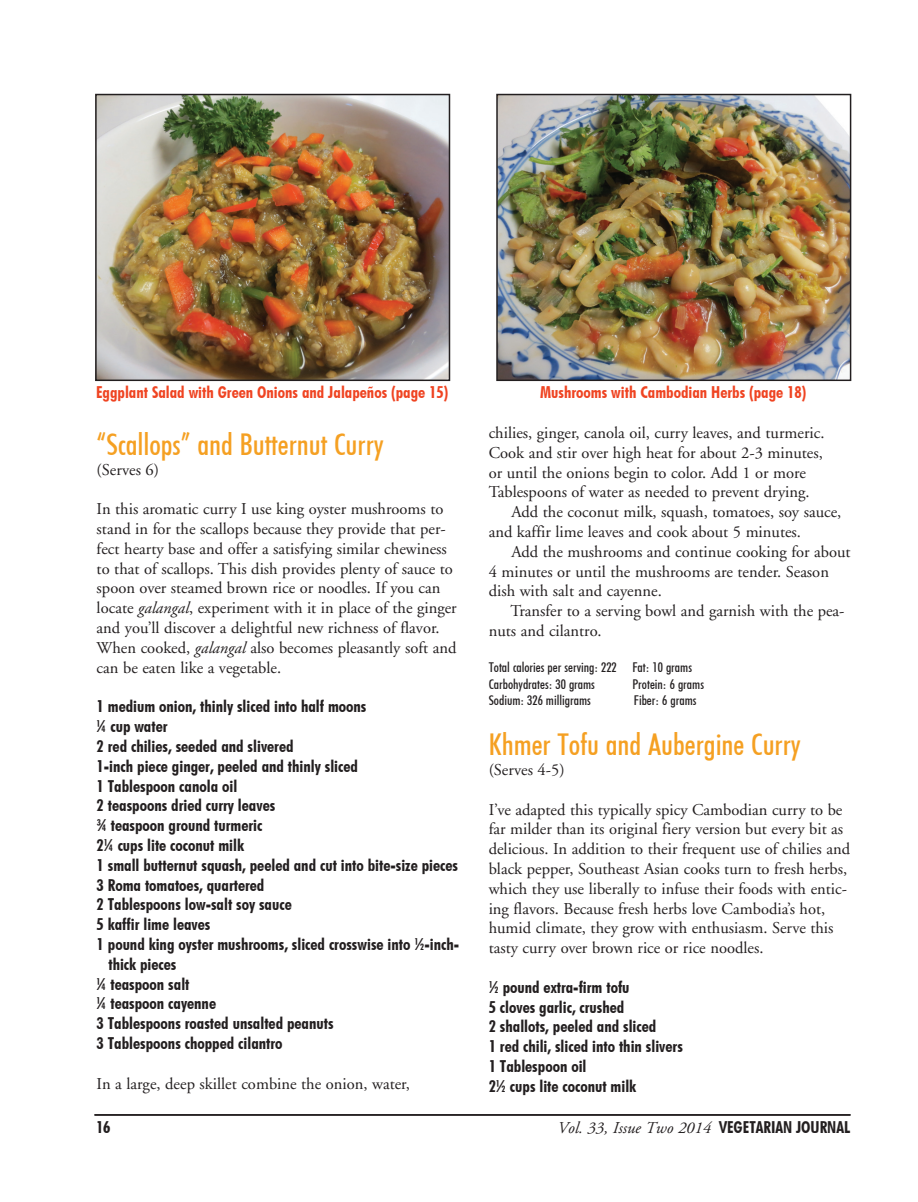
<style>
.page{position:relative;width:918px;height:1202px;background:#fff}
.page>*{position:absolute;margin:0;border:0;box-sizing:border-box;transform-origin:0 0}
.t1{font:30px "Futuri Condensed Regular SWFTE";color:#f5a022}
.t2{font:16.5px/19.8px "Adobe Garamond";color:#231f20}
.t3{font:16.5px/19.8px "Futuri Condensed Bold SWFTE";color:#231f20}
.t4{font:16.5px "Futuri Condensed Bold SWFTE";color:#ef4422}
.t5{font:italic 16.5px "Adobe Garamond";color:#231f20}
.t6{font:13.5px/16.5px "Futuri Condensed Regular SWFTE";color:#231f20}
.s1{font-style:italic}
.s2{font-family:"Futuri Condensed Bold SWFTE";font-style:normal}
</style>
<div class="page">
<hr style="left:94px;top:1114px;width:756px;height:1px;background:#231f20">
<img style="left:98px;top:97px;width:349px;height:281px">
<div style="left:95px;top:94px;width:355px;height:287px;border:2px solid #231f20"></div>
<img style="left:499px;top:97px;width:349px;height:281px">
<div style="left:496px;top:94px;width:355px;height:287px;border:2px solid #231f20"></div>
<p class="t4" style="left:96px;top:381px;width:354px">Eggplant Salad with Green Onions and Jalapeños (page 15)</p>
<p class="t4" style="left:540px;top:381px;width:268px">Mushrooms with Cambodian Herbs (page 18)</p>
<h1 class="t1" style="left:97px;top:426px;width:288px">“Scallops” and Butternut Curry</h1>
<p class="t2" style="left:97px;top:460px;width:64px">(Serves 6)</p>
<p class="t2" style="left:97px;top:499px;width:362px">In this aromatic curry I use king oyster mushrooms to stand in for the scallops because they provide that per&shy;fect hearty base and offer a satisfying similar chewiness to that of scallops. This dish provides plenty of sauce to spoon over steamed brown rice or noodles. If you can locate <span class="s1">galangal</span>, experiment with it in place of the ginger and you’ll discover a delightful new richness of flavor.<br>When cooked, <span class="s1">galangal</span> also becomes pleasantly soft and can be eaten like a vegetable.</p>
<p class="t3" style="left:97px;top:696px;width:271px">1 medium onion, thinly sliced into half moons</p>
<p class="t3" style="left:97px;top:715px;width:72px">¼ cup water</p>
<p class="t3" style="left:97px;top:735px;width:198px">2 red chilies, seeded and slivered</p>
<p class="t3" style="left:97px;top:755px;width:263px">1-inch piece ginger, peeled and thinly sliced</p>
<p class="t3" style="left:97px;top:775px;width:142px">1 Tablespoon canola oil</p>
<p class="t3" style="left:97px;top:795px;width:180px">2 teaspoons dried curry leaves</p>
<p class="t3" style="left:97px;top:814px;width:167px">¾ teaspoon ground turmeric</p>
<p class="t3" style="left:97px;top:834px;width:149px">2¼ cups lite coconut milk</p>
<p class="t3" style="left:97px;top:854px;width:363px">1 small butternut squash, peeled and cut into bite-size pieces</p>
<p class="t3" style="left:97px;top:874px;width:169px">3 Roma tomatoes, quartered</p>
<p class="t3" style="left:97px;top:894px;width:197px">2 Tablespoons low-salt soy sauce</p>
<p class="t3" style="left:97px;top:913px;width:115px">5 kaffir lime leaves</p>
<p class="t3" style="left:97px;top:933px;width:364px">1 pound king oyster mushrooms, sliced crosswise into ½-inch-</p>
<p class="t3" style="left:108px;top:953px;width:70px">thick pieces</p>
<p class="t3" style="left:97px;top:973px;width:94px">¼ teaspoon salt</p>
<p class="t3" style="left:97px;top:993px;width:121px">¼ teaspoon cayenne</p>
<p class="t3" style="left:97px;top:1012px;width:238px">3 Tablespoons roasted unsalted peanuts</p>
<p class="t3" style="left:97px;top:1032px;width:187px">3 Tablespoons chopped cilantro</p>
<p class="t2" style="left:97px;top:1073px;width:315px">In a large, deep skillet combine the onion, water,</p>
<p class="t2" style="left:489px;top:423px;width:337px">chilies, ginger, canola oil, curry leaves, and turmeric.</p>
<p class="t2" style="left:489px;top:443px;width:336px">Cook and stir over high heat for about 2-3 minutes,</p>
<p class="t2" style="left:489px;top:463px;width:319px">or until the onions begin to color. Add 1 or more</p>
<p class="t2" style="left:489px;top:482px;width:322px">Tablespoons of water as needed to prevent drying.</p>
<p class="t2" style="left:511px;top:502px;width:332px">Add the coconut milk, squash, tomatoes, soy sauce,</p>
<p class="t2" style="left:489px;top:522px;width:314px">and kaffir lime leaves and cook about 5 minutes.</p>
<p class="t2" style="left:511px;top:542px;width:341px">Add the mushrooms and continue cooking for about</p>
<p class="t2" style="left:489px;top:562px;width:342px">4 minutes or until the mushrooms are tender. Season</p>
<p class="t2" style="left:489px;top:581px;width:175px">dish with salt and cayenne.</p>
<p class="t2" style="left:511px;top:601px;width:335px">Transfer to a serving bowl and garnish with the pea-</p>
<p class="t2" style="left:489px;top:621px;width:114px">nuts and cilantro.</p>
<p class="t6" style="left:489px;top:659px;width:205px">Total calories per serving: 222 Fat: 10 grams<br>Carbohydrates: 30 grams</p>
<p class="t6" style="left:632px;top:675px;width:73px">Protein: 6 grams</p>
<p class="t6" style="left:489px;top:692px;width:104px">Sodium: 326 milligrams</p>
<p class="t6" style="left:634px;top:692px;width:64px">Fiber: 6 grams</p>
<h1 class="t1" style="left:489px;top:726px;width:314px">Khmer Tofu and Aubergine Curry</h1>
<p class="t2" style="left:489px;top:760px;width:77px">(Serves 4-5)</p>
<p class="t2" style="left:489px;top:800px;width:363px">I’ve adapted this typically spicy Cambodian curry to be far milder than its original fiery version but every bit as delicious. In addition to their frequent use of chilies and black pepper, Southeast Asian cooks turn to fresh herbs, which they use liberally to infuse their foods with entic&shy;ing flavors. Because fresh herbs love Cambodia’s hot, humid climate, they grow with enthusiasm. Serve this tasty curry over brown rice or rice noodles.</p>
<p class="t3" style="left:489px;top:976px;width:196px">½ pound extra-firm tofu<br>5 cloves garlic, crushed<br>2 shallots, peeled and sliced<br>1 red chili, sliced into thin slivers<br>1 Tablespoon oil<br>2½ cups lite coconut milk</p>
<p class="t3" style="left:96px;top:1116px;width:16px">16</p>
<p class="t5" style="left:558px;top:1119px;width:294px">Vol. 33, Issue Two 2014 <span class="s2">VEGETARIAN JOURNAL</span></p>
</div>
